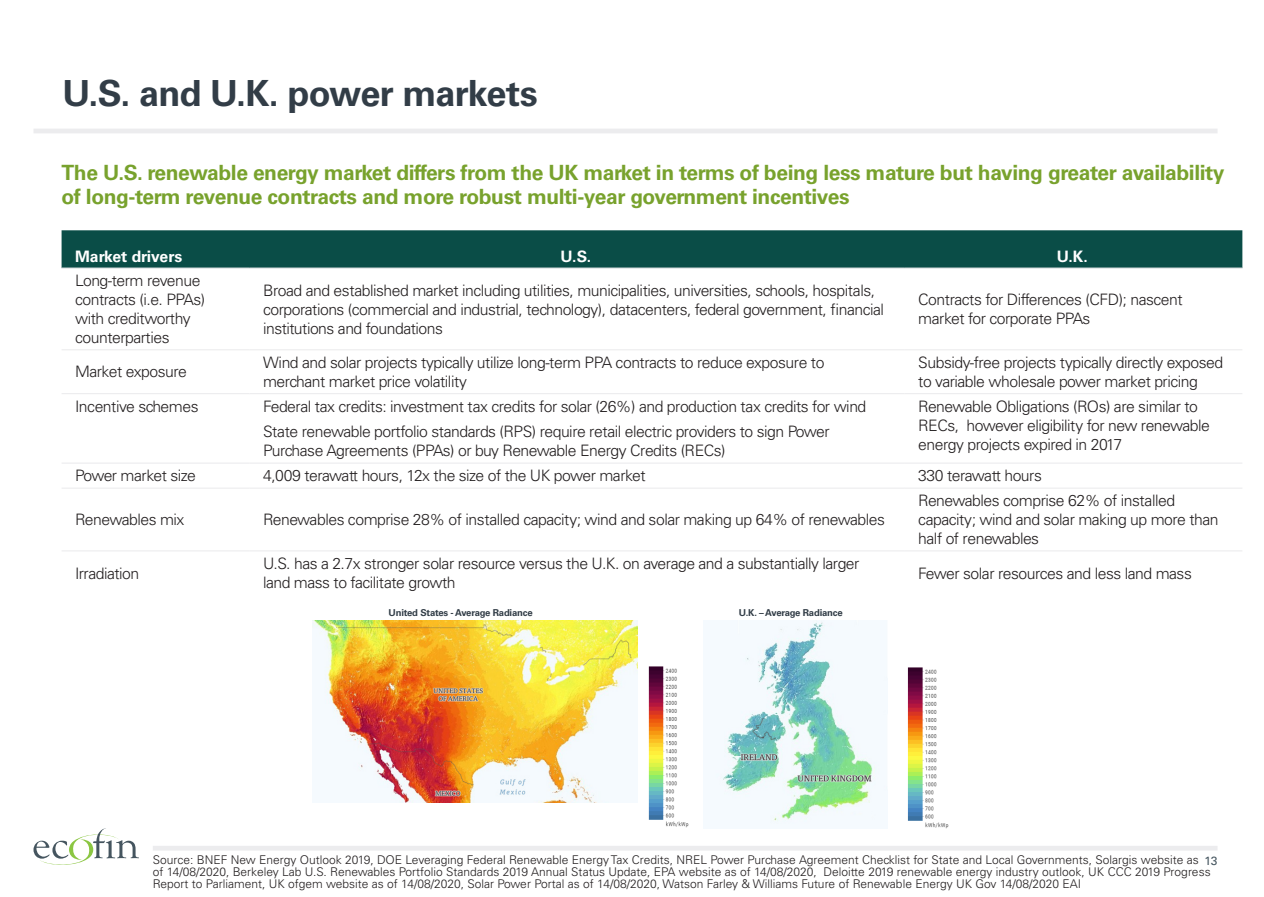
<style>
.page{position:relative;width:1264px;height:897px;background:#fff}
.page>*{position:absolute;margin:0;border:0;box-sizing:border-box;transform-origin:0 0}
.t1{font:700 36px "Univers LT Std";letter-spacing:-.02em;color:#323d47}
.t2{font:700 21px/24px "Univers LT Std";letter-spacing:-.02em;color:#78a22d}
.t3{font:300 15.75px/18.9px "Univers LT Std";letter-spacing:-.03em;color:#231f20}
.t4{font:700 15.75px "Univers LT Std";color:#fff}
.t5{font:300 12px/12px "Univers LT Std";color:#231f20}
.t6{font:12px "Univers LT Std";color:#45555f}
.t7{font:700 9.45px "Univers LT Std";letter-spacing:-.02em;color:#323d47}
</style>
<div class="page">
<hr style="left:33px;top:129px;width:1184px;height:4px;background:#ececee">
<div style="left:153px;top:845px;width:1064px;height:5px;background:#ececee"></div>
<svg style="left:33px;top:828px;width:106px;height:37px"></svg>
<div style="left:62px;top:230px;width:1180px;height:37px;background:#0a4d47"></div>
<hr style="left:62px;top:267px;width:187px;height:2px;background:#ececee">
<hr style="left:249px;top:267px;width:655px;height:2px;background:#ececee">
<hr style="left:904px;top:267px;width:338px;height:2px;background:#ececee">
<hr style="left:62px;top:349px;width:187px;height:1px;background:#ececee">
<hr style="left:249px;top:349px;width:655px;height:1px;background:#ececee">
<hr style="left:904px;top:349px;width:338px;height:1px;background:#ececee">
<hr style="left:62px;top:393px;width:187px;height:1px;background:#ececee">
<hr style="left:249px;top:393px;width:655px;height:1px;background:#ececee">
<hr style="left:904px;top:393px;width:338px;height:1px;background:#ececee">
<hr style="left:62px;top:462px;width:187px;height:1px;background:#ececee">
<hr style="left:249px;top:462px;width:655px;height:1px;background:#ececee">
<hr style="left:904px;top:462px;width:338px;height:1px;background:#ececee">
<hr style="left:62px;top:487px;width:187px;height:1px;background:#ececee">
<hr style="left:249px;top:487px;width:655px;height:1px;background:#ececee">
<hr style="left:904px;top:487px;width:338px;height:1px;background:#ececee">
<hr style="left:62px;top:550px;width:187px;height:1px;background:#ececee">
<hr style="left:249px;top:550px;width:655px;height:1px;background:#ececee">
<hr style="left:904px;top:550px;width:338px;height:1px;background:#ececee">
<img style="left:312px;top:620px;width:325px;height:182px">
<img style="left:715px;top:620px;width:172px;height:204px">
<img style="left:907px;top:667px;width:42px;height:162px">
<img style="left:648px;top:666px;width:41px;height:162px">
<p class="t1" style="left:63px;top:72px;width:477px">U.S. and U.K. power markets</p>
<p class="t2" style="left:62px;top:160px;width:1164px">The U.S. renewable energy market differs from the UK market in terms of being less mature but having greater availability of long-term revenue contracts and more robust multi-year government incentives</p>
<p class="t4" style="left:75px;top:247px;width:109px">Market drivers</p>
<p class="t4" style="left:560px;top:247px;width:32px">U.S.</p>
<p class="t4" style="left:1056px;top:247px;width:33px">U.K.</p>
<p class="t3" style="left:75px;top:271px;width:132px">Long-term revenue contracts (i.e. PPAs) with creditworthy counterparties</p>
<p class="t3" style="left:263px;top:281px;width:622px">Broad and established market including utilities, municipalities, universities, schools, hospitals, corporations (commercial and industrial, technology), datacenters, federal government, financial institutions and foundations</p>
<p class="t3" style="left:918px;top:290px;width:266px">Contracts for Differences (CFD); nascent market for corporate PPAs</p>
<p class="t3" style="left:75px;top:362px;width:113px">Market exposure</p>
<p class="t3" style="left:263px;top:353px;width:563px">Wind and solar projects typically utilize long-term PPA contracts to reduce exposure to merchant market price volatility</p>
<p class="t3" style="left:918px;top:353px;width:306px">Subsidy-free projects typically directly exposed to variable wholesale power market pricing</p>
<p class="t3" style="left:75px;top:397px;width:125px">Incentive schemes</p>
<p class="t3" style="left:263px;top:397px;width:605px">Federal tax credits: investment tax credits for solar (26%) and production tax credits for wind</p>
<p class="t3" style="left:263px;top:422px;width:568px">State renewable portfolio standards (RPS) require retail electric providers to sign Power<br>Purchase Agreements (PPAs) or buy Renewable Energy Credits (RECs)</p>
<p class="t3" style="left:918px;top:397px;width:293px">Renewable Obligations (ROs) are similar to<br>RECs, however eligibility for new renewable energy projects expired in 2017</p>
<p class="t3" style="left:75px;top:466px;width:122px">Power market size</p>
<p class="t3" style="left:263px;top:466px;width:384px">4,009 terawatt hours, 12x the size of the UK power market</p>
<p class="t3" style="left:918px;top:466px;width:125px">330 terawatt hours</p>
<p class="t3" style="left:75px;top:510px;width:111px">Renewables mix</p>
<p class="t3" style="left:263px;top:510px;width:623px">Renewables comprise 28% of installed capacity; wind and solar making up 64% of renewables</p>
<p class="t3" style="left:918px;top:491px;width:302px">Renewables comprise 62% of installed capacity; wind and solar making up more than half of renewables</p>
<p class="t3" style="left:75px;top:563px;width:66px">Irradiation</p>
<p class="t3" style="left:263px;top:554px;width:598px">U.S. has a 2.7x stronger solar resource versus the U.K. on average and a substantially larger land mass to facilitate growth</p>
<p class="t3" style="left:918px;top:563px;width:275px">Fewer solar resources and less land mass</p>
<p class="t7" style="left:389px;top:606px;width:145px">United States - Average Radiance</p>
<p class="t7" style="left:739px;top:606px;width:105px">U.K. – Average Radiance</p>
<p class="t5" style="left:153px;top:853px;width:1059px">Source: BNEF New Energy Outlook 2019, DOE Leveraging Federal Renewable Energy Tax Credits, NREL Power Purchase Agreement Checklist for State and Local Governments, Solargis website as of 14/08/2020, Berkeley Lab U.S. Renewables Portfolio Standards 2019 Annual Status Update, EPA website as of 14/08/2020, Deloitte 2019 renewable energy industry outlook, UK CCC 2019 Progress<br>Report to Parliament, UK ofgem website as of 14/08/2020, Solar Power Portal as of 14/08/2020, Watson Farley &amp; Williams Future of Renewable Energy UK Gov 14/08/2020 EAI</p>
<p class="t6" style="left:1204px;top:853px;width:15px">13</p>
</div>
